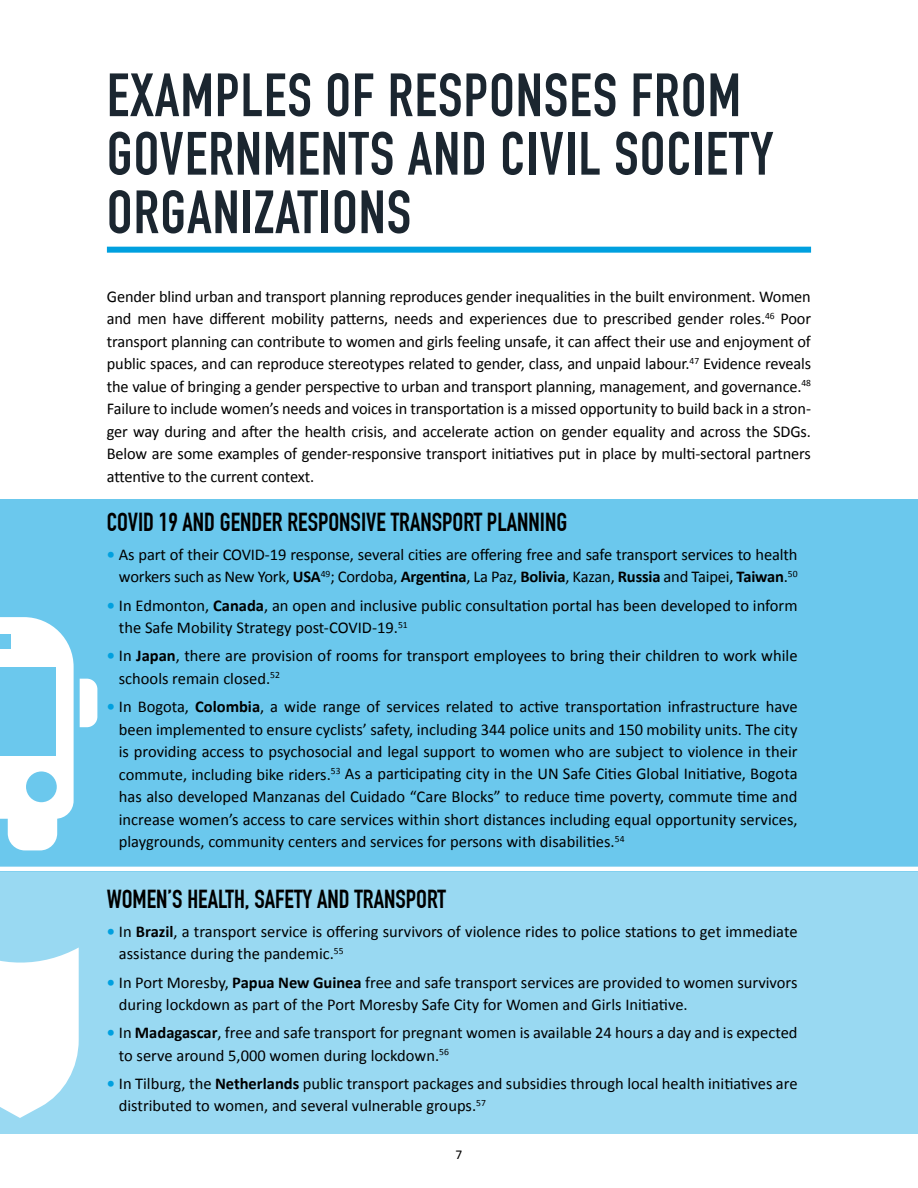
<style>
.page{position:relative;width:918px;height:1188px;background:#fff}
.page>*{position:absolute;margin:0;border:0;box-sizing:border-box;transform-origin:0 0}
.t1{font:700 60px/58.5px "DIN Condensed";letter-spacing:.02em;color:#1b2630}
.t2{font:700 25.5px "DIN Condensed";color:#000}
.t3{font:16.5px/22.5px "Calibri";color:#000}
.t4{font:13.5px "Calibri";color:#000}
.s1{font-weight:700;color:#00a0df}
.s2{font-weight:700}
</style>
<div class="page">
<div style="left:0;top:829px;width:918px;height:305px;background:#99d9f2"></div>
<div style="left:0;top:499px;width:918px;height:372px;background:#6bc8ed"></div>
<hr style="left:0;top:867px;width:918px;height:4px;background:#fff">
<div style="left:107px;top:247px;width:704px;height:6px;background:#00a0df"></div>
<svg style="left:0;top:617px;width:74px;height:233px"></svg>
<svg style="left:80px;top:679px;width:17px;height:48px"></svg>
<div style="left:26px;top:771px;width:31px;height:31px;background:#6bc8ed;border-radius:50%"></div>
<svg style="left:0;top:947px;width:79px;height:171px"></svg>
<h1 class="t1" style="left:107px;top:66px;width:668px">EXAMPLES OF RESPONSES FROM<br>GOVERNMENTS AND CIVIL SOCIETY<br>ORGANIZATIONS</h1>
<p class="t3" style="left:107px;top:285px;width:706px;text-align:justify">Gender blind urban and transport planning reproduces gender inequalities in the built environment. Women and men have different mobility patterns, needs and experiences due to prescribed gender roles.<sup>46</sup> Poor transport planning can contribute to women and girls feeling unsafe, it can affect their use and enjoyment of public spaces, and can reproduce stereotypes related to gender, class, and unpaid labour.<sup>47</sup> Evidence reveals the value of bringing a gender perspective to urban and transport planning, management, and governance.<sup>48<br></sup>Failure to include women’s needs and voices in transportation is a missed opportunity to build back in a stron&shy;ger way during and after the health crisis, and accelerate action on gender equality and across the SDGs.<br>Below are some examples of gender-responsive transport initiatives put in place by multi-sectoral partners attentive to the current context.</p>
<h2 class="t2" style="left:107px;top:507px;width:462px">COVID 19 AND GENDER RESPONSIVE TRANSPORT PLANNING</h2>
<p class="t3" style="left:107px;top:543px;width:692px;text-align:right"><span class="s1">•</span> As part of their COVID-19 response, several cities are offering free and safe transport services to health workers such as New York, <span class="s2">USA</span><sup>49</sup>; Cordoba, <span class="s2">Argentina</span>, La Paz, <span class="s2">Bolivia</span>, Kazan, <span class="s2">Russia</span> and Taipei, <span class="s2">Taiwan</span>.<sup>50</sup></p>
<p class="t3" style="left:119px;top:594px;width:680px;text-indent:-12px"><span class="s1">•</span> In Edmonton, <span class="s2">Canada</span>, an open and inclusive public consultation portal has been developed to inform the Safe Mobility Strategy post-COVID-19.<sup>51</sup></p>
<p class="t3" style="left:119px;top:645px;width:680px;text-indent:-12px"><span class="s1">•</span> In <span class="s2">Japan</span>, there are provision of rooms for transport employees to bring their children to work while schools remain closed.<sup>52</sup></p>
<p class="t3" style="left:119px;top:695px;width:680px;text-align:justify;text-indent:-12px"><span class="s1">•</span> In Bogota, <span class="s2">Colombia</span>, a wide range of services related to active transportation infrastructure have been implemented to ensure cyclists’ safety, including 344 police units and 150 mobility units. The city is providing access to psychosocial and legal support to women who are subject to violence in their commute, including bike riders.<sup>53</sup> As a participating city in the UN Safe Cities Global Initiative, Bogota has also developed Manzanas del Cuidado “Care Blocks” to reduce time poverty, commute time and increase women’s access to care services within short distances including equal opportunity services, playgrounds, community centers and services for persons with disabilities.<sup>54</sup></p>
<h2 class="t2" style="left:107px;top:884px;width:340px">WOMEN’S HEALTH, SAFETY AND TRANSPORT</h2>
<p class="t3" style="left:119px;top:920px;width:680px;text-indent:-12px"><span class="s1">•</span> In <span class="s2">Brazil</span>, a transport service is offering survivors of violence rides to police stations to get immediate assistance during the pandemic.<sup>55</sup></p>
<p class="t3" style="left:119px;top:971px;width:680px;text-indent:-12px"><span class="s1">•</span> In Port Moresby, <span class="s2">Papua New Guinea</span> free and safe transport services are provided to women survivors during lockdown as part of the Port Moresby Safe City for Women and Girls Initiative.</p>
<p class="t3" style="left:119px;top:1022px;width:680px;text-indent:-12px"><span class="s1">•</span> In <span class="s2">Madagascar</span>, free and safe transport for pregnant women is available 24 hours a day and is expected to serve around 5,000 women during lockdown.<sup>56</sup></p>
<p class="t3" style="left:119px;top:1072px;width:680px;text-indent:-12px"><span class="s1">•</span> In Tilburg, the <span class="s2">Netherlands</span> public transport packages and subsidies through local health initiatives are distributed to women, and several vulnerable groups.<sup>57</sup></p>
<p class="t4" style="left:456px;top:1146px;width:8px">7</p>
</div>
